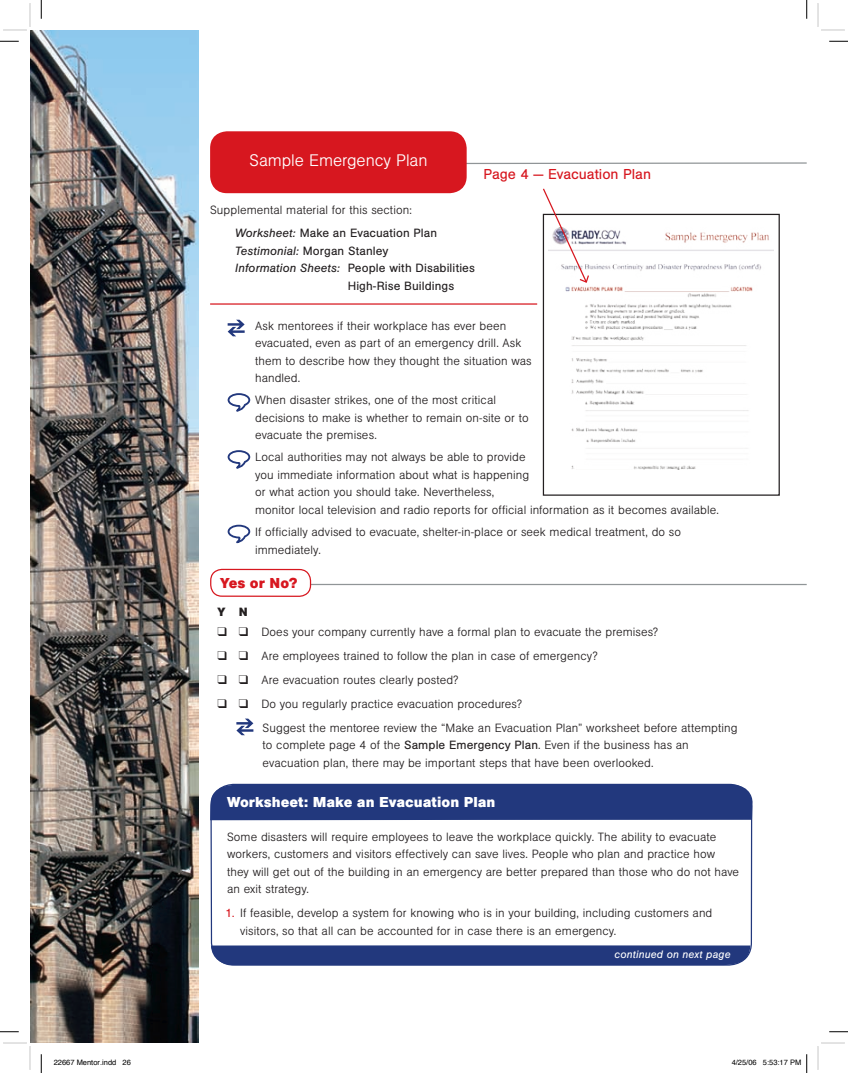
<style>
.page{position:relative;width:848px;height:1073px;background:#fff}
.page>*{position:absolute;margin:0;border:0;box-sizing:border-box;transform-origin:0 0}
.t1{font:17.5px "URW Accidalia Buc T Ligh";letter-spacing:-.005em;color:#fff}
.t2{font:700 15px "URW Accidalia Buc T";color:#fff}
.t3{font:15px "URW Accidalia Buc T";color:#d7171f}
.t4{font:700 15px "URW Accidalia Buc T";letter-spacing:.005em;color:#d7171f}
.t5{font:12.5px/17.5px "URW Accidalia Buc T Ligh";letter-spacing:.005em;color:#231f20}
.t6{font:12.5px "URW Accidalia Buc T";letter-spacing:.01em;color:#231f20}
.t7{font:700 12.5px "URW Accidalia Buc T";color:#231f20}
.t8{font:italic 11.25px "URW Accidalia Buc T";letter-spacing:.01em;color:#fff}
.t9{font:7.5px "Helvetica";color:#000}
.s1{font-family:"URW Accidalia Buc T";font-style:italic}
.s2{font-family:"URW Accidalia Buc T"}
.s3{font-style:italic}
.s4{font-family:"URW Accidalia Buc T";color:#d7171f}
</style>
<div class="page">
<svg style="left:211px;top:783px;width:541px;height:183px"></svg>
<div style="left:210px;top:784px;width:543px;height:36px;background:#22387d"></div>
<svg style="left:466px;top:162px;width:341px;height:3px"></svg>
<div style="left:210px;top:131px;width:256px;height:62px;background:#d7171f;border-radius:17px"></div>
<hr style="left:210px;top:303px;width:327px;height:2px;background:#d7171f">
<svg style="left:228px;top:320px;width:17px;height:16px"></svg>
<svg style="left:228px;top:393px;width:22px;height:18px"></svg>
<svg style="left:228px;top:450px;width:22px;height:18px"></svg>
<svg style="left:228px;top:524px;width:22px;height:19px"></svg>
<svg style="left:236px;top:718px;width:17px;height:17px"></svg>
<img style="left:30px;top:30px;width:168px;height:1012px">
<hr style="left:300px;top:584px;width:506px;height:1px;background:#909597">
<div style="left:211px;top:569px;width:99px;height:27px;background:#fff;border-radius:11px"></div>
<div style="left:210px;top:569px;width:101px;height:28px;border:1px solid #d7171f;border-radius:11px"></div>
<img style="left:565px;top:230px;width:209px;height:239px">
<div style="left:542px;top:214px;width:237px;height:282px;border:1px solid #231f20"></div>
<svg style="left:542px;top:188px;width:48px;height:96px"></svg>
<div style="left:211px;top:945px;width:539px;height:20px;background:#22387d"></div>
<svg style="left:0;top:40px;width:19px;height:2px"></svg>
<svg style="left:829px;top:40px;width:19px;height:2px"></svg>
<svg style="left:0;top:1031px;width:19px;height:1px"></svg>
<svg style="left:829px;top:1031px;width:19px;height:1px"></svg>
<svg style="left:40px;top:0;width:2px;height:19px"></svg>
<svg style="left:40px;top:1054px;width:2px;height:18px"></svg>
<svg style="left:806px;top:0;width:1px;height:19px"></svg>
<svg style="left:806px;top:1054px;width:1px;height:18px"></svg>
<svg style="left:4px;top:1042px;width:27px;height:2px"></svg>
<svg style="left:817px;top:4px;width:27px;height:27px"></svg>
<svg style="left:817px;top:1042px;width:27px;height:27px"></svg>
<h1 class="t1" style="left:249px;top:151px;width:179px">Sample Emergency Plan</h1>
<h2 class="t3" style="left:483px;top:166px;width:169px">Page 4 — Evacuation Plan</h2>
<p class="t5" style="left:235px;top:197px;width:203px;line-height:23.8px;text-indent:-25px">Supplemental material for this section:<br><span class="s1">Worksheet:</span> <span class="s2">Make an Evacuation Plan</span></p>
<p class="t6" style="left:235px;top:244px;width:155px"><span class="s3">Testimonial:</span> Morgan Stanley</p>
<p class="t6" style="left:235px;top:261px;width:241px"><span class="s3">Information Sheets:</span> People with Disabilities</p>
<p class="t6" style="left:348px;top:279px;width:108px">High-Rise Buildings</p>
<p class="t5" style="left:255px;top:317px;width:278px">Ask mentorees if their workplace has ever been evacuated, even as part of an emergency drill. Ask them to describe how they thought the situation was handled.</p>
<p class="t5" style="left:255px;top:391px;width:275px">When disaster strikes, one of the most critical decisions to make is whether to remain on-site or to evacuate the premises.</p>
<p class="t5" style="left:255px;top:448px;width:465px">Local authorities may not always be able to provide<br>you immediate information about what is happening<br>or what action you should take. Nevertheless,<br>monitor local television and radio reports for official information as it becomes available.</p>
<p class="t5" style="left:255px;top:523px;width:427px">If officially advised to evacuate, shelter-in-place or seek medical treatment, do so immediately.</p>
<h2 class="t4" style="left:220px;top:574px;width:79px">Yes or No?</h2>
<p class="t5" style="left:261px;top:620px;width:477px;line-height:23.8px">Does your company currently have a formal plan to evacuate the premises?<br>Are employees trained to follow the plan in case of emergency?<br>Are evacuation routes clearly posted?<br>Do you regularly practice evacuation procedures?<br>Suggest the mentoree review the “Make an Evacuation Plan” worksheet before attempting</p>
<p class="t5" style="left:263px;top:736px;width:427px">to complete page 4 of the <span class="s2">Sample Emergency Plan</span>. Even if the business has an evacuation plan, there may be important steps that have been overlooked.</p>
<h2 class="t2" style="left:227px;top:792px;width:270px">Worksheet: Make an Evacuation Plan</h2>
<p class="t5" style="left:227px;top:828px;width:513px">Some disasters will require employees to leave the workplace quickly. The ability to evacuate workers, customers and visitors effectively can save lives. People who plan and practice how they will get out of the building in an emergency are better prepared than those who do not have an exit strategy.</p>
<p class="t5" style="left:240px;top:904px;width:474px;text-indent:-15px"><span class="s4">1.</span> If feasible, develop a system for knowing who is in your building, including customers and visitors, so that all can be accounted for in case there is an emergency.</p>
<h3 class="t8" style="left:614px;top:948px;width:118px">continued on next page</h3>
<p class="t7" style="left:218px;top:604px;width:32px">Y N</p>
<p class="t9" style="left:54px;top:1056px;width:79px">22667 Mentor.indd 26</p>
<p class="t9" style="left:731px;top:1056px;width:71px">4/25/06 5:53:17 PM</p>
</div>
